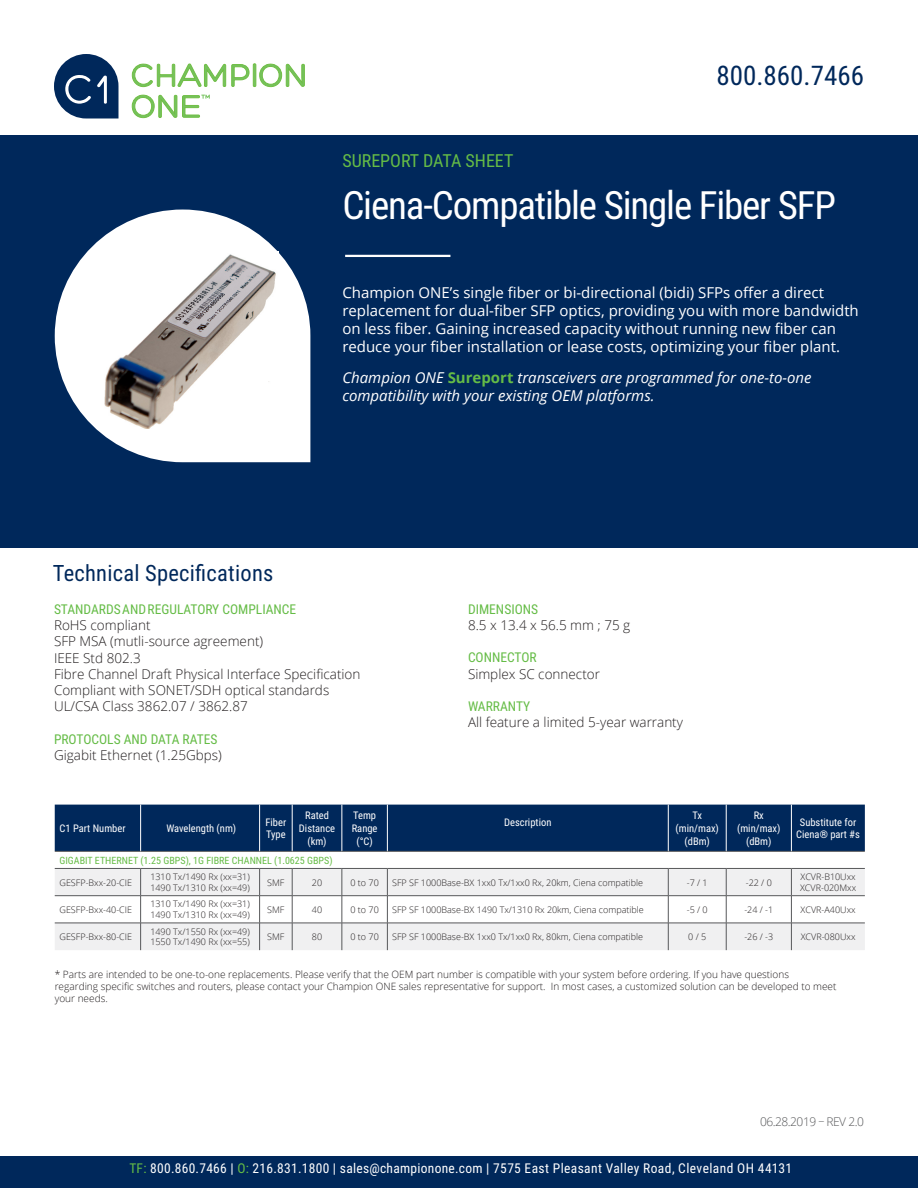
<style>
.page{position:relative;width:918px;height:1188px;background:#fff}
.page>*{position:absolute;margin:0;border:0;box-sizing:border-box;transform-origin:0 0}
.t1{font:39px "Roboto Condensed";letter-spacing:-.03em;color:#fff}
.t2{font:27px "Roboto Condensed";color:#00285b}
.t3{font:22.5px "Roboto Condensed";letter-spacing:.01em;color:#00285b}
.t4{font:18px "Roboto Condensed";color:#65bc46}
.Intro_Challenge_Text{font:15px/18px "Open Sans";color:#fff}
.Intro_Challenge_Text-2{font:italic 15px/18px "Open Sans";color:#fff}
.t5{font:300 13.5px "Open Sans";color:#231f20}
.t6{font:13.5px "Roboto Condensed";letter-spacing:.02em;color:#fff}
.t7{font:13.5px "Roboto Condensed";color:#65bc46}
.t8{font:300 12px "Open Sans";letter-spacing:-.04em;color:#57585a}
.t9{font:10.5px/12.6px "Roboto Condensed";color:#fff;text-align:center}
.t10{font:300 10.05px/12px "Open Sans";color:#231f20}
.t11{font:10.05px "Roboto Condensed";color:#65bc46}
.t12{font:300 9px "Open Sans";color:#231f20}
.s1{font-weight:700;font-style:normal;color:#65bc46}
.s2{color:#65bc46}
</style>
<div class="page">
<svg style="left:132px;top:63px;width:173px;height:24px"></svg>
<svg style="left:132px;top:94px;width:78px;height:24px"></svg>
<svg style="left:54px;top:54px;width:65px;height:65px"></svg>
<div style="left:0;top:135px;width:918px;height:413px;background:#00285b"></div>
<svg style="left:55px;top:210px;width:255px;height:252px;fill:#fff"></svg>
<hr style="left:345px;top:255px;width:105px;height:2px;background:#fff">
<div style="left:0;top:1157px;width:918px;height:31px;background:#00285b"></div>
<img style="left:103px;top:251px;width:176px;height:178px">
<div style="left:55px;top:805px;width:810px;height:46px;background:#00285b"></div>
<hr style="left:140px;top:805px;width:1px;height:46px;background:#fff">
<hr style="left:259px;top:805px;width:1px;height:46px;background:#fff">
<hr style="left:292px;top:805px;width:1px;height:46px;background:#fff">
<hr style="left:342px;top:805px;width:1px;height:46px;background:#fff">
<hr style="left:387px;top:805px;width:1px;height:46px;background:#fff">
<hr style="left:668px;top:805px;width:1px;height:46px;background:#fff">
<hr style="left:726px;top:805px;width:1px;height:46px;background:#fff">
<hr style="left:791px;top:805px;width:1px;height:46px;background:#fff">
<hr style="left:55px;top:851px;width:86px;height:1px;background:#57585a">
<hr style="left:141px;top:851px;width:119px;height:1px;background:#57585a">
<hr style="left:260px;top:851px;width:32px;height:1px;background:#57585a">
<hr style="left:292px;top:851px;width:50px;height:1px;background:#57585a">
<hr style="left:342px;top:851px;width:45px;height:1px;background:#57585a">
<hr style="left:387px;top:851px;width:281px;height:1px;background:#57585a">
<hr style="left:668px;top:851px;width:58px;height:1px;background:#57585a">
<hr style="left:726px;top:851px;width:65px;height:1px;background:#57585a">
<hr style="left:791px;top:851px;width:74px;height:1px;background:#57585a">
<hr style="left:55px;top:868px;width:86px;height:1px;background:#57585a">
<hr style="left:141px;top:868px;width:119px;height:1px;background:#57585a">
<hr style="left:260px;top:868px;width:32px;height:1px;background:#57585a">
<hr style="left:292px;top:868px;width:50px;height:1px;background:#57585a">
<hr style="left:342px;top:868px;width:45px;height:1px;background:#57585a">
<hr style="left:387px;top:868px;width:281px;height:1px;background:#57585a">
<hr style="left:668px;top:868px;width:58px;height:1px;background:#57585a">
<hr style="left:726px;top:868px;width:65px;height:1px;background:#57585a">
<hr style="left:791px;top:868px;width:74px;height:1px;background:#57585a">
<svg style="left:55px;top:869px;width:810px;height:81px"></svg>
<p class="t4" style="left:342px;top:148px;width:173px">SUREPORT DATA SHEET</p>
<h2 class="t2" style="left:717px;top:56px;width:149px">800.860.7466</h2>
<p class="t1" style="left:342px;top:178px;width:495px">Ciena-Compatible Single Fiber SFP</p>
<p class="t3" style="left:53px;top:557px;width:222px">Technical Specifications</p>
<p class="Intro_Challenge_Text" style="left:342px;top:283px;width:518px">Champion ONE’s single fiber or bi-directional (bidi) SFPs offer a direct replacement for dual-fiber SFP optics, providing you with more bandwidth on less fiber. Gaining increased capacity without running new fiber can reduce your fiber installation or lease costs, optimizing your fiber plant.</p>
<p class="Intro_Challenge_Text-2" style="left:342px;top:369px;width:471px">Champion ONE <span class="s1">Sureport</span> transceivers are programmed for one-to-one compatibility with your existing OEM platforms.</p>
<p class="t7" style="left:54px;top:600px;width:244px">STANDARDS AND REGULATORY COMPLIANCE</p>
<p class="t5" style="left:54px;top:616px;width:98px">RoHS compliant</p>
<p class="t5" style="left:54px;top:632px;width:211px">SFP MSA (mutli-source agreement)</p>
<p class="t5" style="left:54px;top:649px;width:88px">IEEE Std 802.3</p>
<p class="t5" style="left:54px;top:665px;width:308px">Fibre Channel Draft Physical Interface Specification</p>
<p class="t5" style="left:54px;top:681px;width:277px">Compliant with SONET/SDH optical standards</p>
<p class="t5" style="left:54px;top:697px;width:195px">UL/CSA Class 3862.07 / 3862.87</p>
<p class="t7" style="left:54px;top:729px;width:165px">PROTOCOLS AND DATA RATES</p>
<p class="t5" style="left:54px;top:746px;width:169px">Gigabit Ethernet (1.25Gbps)</p>
<p class="t7" style="left:468px;top:600px;width:72px">DIMENSIONS</p>
<p class="t5" style="left:468px;top:616px;width:164px">8.5 x 13.4 x 56.5 mm ; 75 g</p>
<p class="t7" style="left:468px;top:648px;width:70px">CONNECTOR</p>
<p class="t5" style="left:468px;top:665px;width:134px">Simplex SC connector</p>
<p class="t7" style="left:468px;top:697px;width:64px">WARRANTY</p>
<p class="t5" style="left:468px;top:713px;width:217px">All feature a limited 5-year warranty</p>
<p class="t9" style="left:60px;top:821px;width:68px">C1 Part Number</p>
<p class="t9" style="left:166px;top:821px;width:71px">Wavelength (nm)</p>
<p class="t9" style="left:266px;top:815px;width:22px">Fiber</p>
<p class="t9" style="left:266px;top:828px;width:21px">Type</p>
<p class="t9" style="left:299px;top:809px;width:38px">Rated<br>Distance</p>
<p class="t9" style="left:307px;top:834px;width:21px">(km)</p>
<p class="t9" style="left:352px;top:809px;width:27px;text-align:left">Temp<br>Range</p>
<p class="t9" style="left:356px;top:834px;width:18px">(°C)</p>
<p class="t9" style="left:504px;top:815px;width:49px">Description</p>
<p class="t9" style="left:692px;top:809px;width:11px">Tx</p>
<p class="t9" style="left:676px;top:821px;width:45px">(min/max) (dBm)</p>
<p class="t9" style="left:754px;top:809px;width:12px">Rx</p>
<p class="t9" style="left:737px;top:821px;width:45px">(min/max) (dBm)</p>
<p class="t9" style="left:796px;top:815px;width:65px">Substitute for<br>Ciena® part #s</p>
<p class="t11" style="left:60px;top:853px;width:275px">GIGABIT ETHERNET (1.25 GBPS), 1G FIBRE CHANNEL (1.0625 GBPS)</p>
<p class="t12" style="left:60px;top:876px;width:74px">GESFP-Bxx-20-CIE</p>
<p class="t12" style="left:150px;top:871px;width:101px">1310 Tx/1490 Rx (xx=31)</p>
<p class="t12" style="left:150px;top:881px;width:101px">1490 Tx/1310 Rx (xx=49)</p>
<p class="t12" style="left:267px;top:876px;width:19px">SMF</p>
<p class="t12" style="left:312px;top:876px;width:12px">20</p>
<p class="t12" style="left:350px;top:876px;width:30px">0 to 70</p>
<p class="t12" style="left:392px;top:876px;width:252px">SFP SF 1000Base-BX 1xx0 Tx/1xx0 Rx, 20km, Ciena compatible</p>
<p class="t12" style="left:687px;top:876px;width:22px">-7 / 1</p>
<p class="t12" style="left:746px;top:876px;width:28px">-22 / 0</p>
<p class="t12" style="left:801px;top:871px;width:57px">XCVR-B10Uxx</p>
<p class="t12" style="left:800px;top:881px;width:58px">XCVR-020Mxx</p>
<p class="t12" style="left:60px;top:903px;width:74px">GESFP-Bxx-40-CIE</p>
<p class="t12" style="left:150px;top:898px;width:101px">1310 Tx/1490 Rx (xx=31)</p>
<p class="t12" style="left:150px;top:909px;width:101px">1490 Tx/1310 Rx (xx=49)</p>
<p class="t12" style="left:267px;top:903px;width:19px">SMF</p>
<p class="t12" style="left:312px;top:903px;width:12px">40</p>
<p class="t12" style="left:350px;top:903px;width:30px">0 to 70</p>
<p class="t12" style="left:392px;top:903px;width:253px">SFP SF 1000Base-BX 1490 Tx/1310 Rx 20km, Ciena compatible</p>
<p class="t12" style="left:687px;top:903px;width:22px">-5 / 0</p>
<p class="t12" style="left:744px;top:903px;width:30px">-24 / -1</p>
<p class="t12" style="left:801px;top:903px;width:56px">XCVR-A40Uxx</p>
<p class="t12" style="left:150px;top:925px;width:101px">1490 Tx/1550 Rx (xx=49)</p>
<p class="t12" style="left:150px;top:936px;width:101px">1550 Tx/1490 Rx (xx=55)</p>
<p class="t12" style="left:267px;top:931px;width:19px">SMF</p>
<p class="t12" style="left:312px;top:931px;width:12px">80</p>
<p class="t12" style="left:350px;top:931px;width:30px">0 to 70</p>
<p class="t12" style="left:392px;top:931px;width:252px">SFP SF 1000Base-BX 1xx0 Tx/1xx0 Rx, 80km, Ciena compatible</p>
<p class="t12" style="left:688px;top:931px;width:20px">0 / 5</p>
<p class="t12" style="left:744px;top:931px;width:30px">-26 / -3</p>
<p class="t12" style="left:801px;top:931px;width:56px">XCVR-080Uxx</p>
<p class="t10" style="left:55px;top:968px;width:783px">* Parts are intended to be one-to-one replacements. Please verify that the OEM part number is compatible with your system before ordering. If you have questions<br>regarding specific switches and routers, please contact your Champion ONE sales representative for support. In most cases, a customized solution can be developed to meet your needs.</p>
<p class="t12" style="left:60px;top:931px;width:74px">GESFP-Bxx-80-CIE</p>
<p class="t8" style="left:760px;top:1114px;width:105px">06.28.2019 – REV 2.0</p>
<p class="t6" style="left:129px;top:1159px;width:664px"><span class="s2">TF:</span> 800.860.7466 | <span class="s2">O:</span> 216.831.1800 | sales@championone.com | 7575 East Pleasant Valley Road, Cleveland OH 44131</p>
</div>
